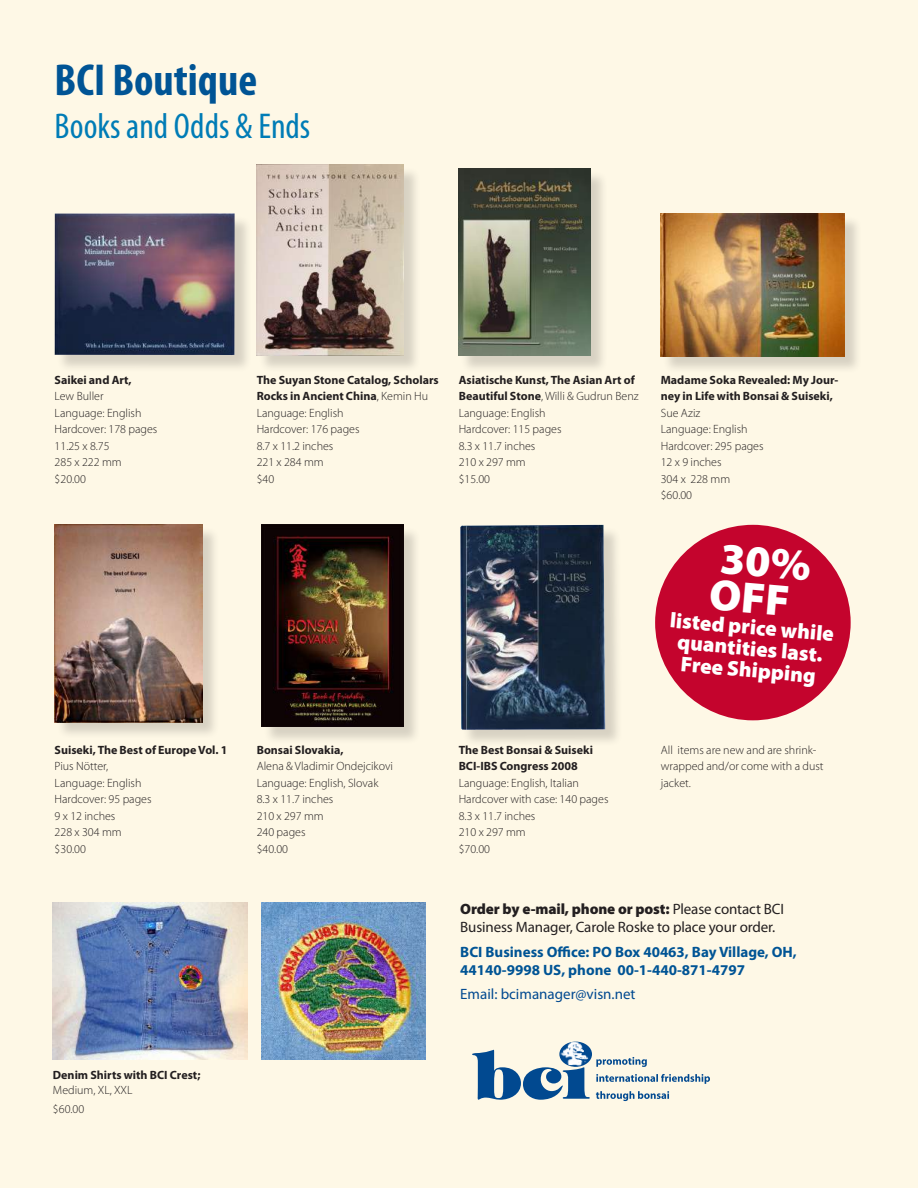
<style>
.page{position:relative;width:918px;height:1188px;background:#fef8e6}
.page>*{position:absolute;margin:0;border:0;box-sizing:border-box;transform-origin:0 0}
.t1{font:700 condensed 45px "Myriad Pro";color:#005495}
.t2{font:900 44.1px/36.8px "Myriad Pro";color:#fff}
.t3{font:condensed 36px "Myriad Pro";color:#007cb6}
.t4{font:900 21.45px/21.5px "Myriad Pro";color:#fff;text-align:center}
.t5{font:15px/18px "Myriad Pro";letter-spacing:-.01em;color:#231f20}
.t6{font:700 15px/18px "Myriad Pro";color:#005495}
.t7{font:15px "Myriad Pro";color:#014990}
.t8{font:300 12px/16.5px "Myriad Pro";color:#231f20}
.t9{font:700 12px/16.5px "Myriad Pro";color:#231f20}
.s1{font-weight:700}
.s2{font-weight:900}
</style>
<div class="page">
<svg style="left:596px;top:1091px;width:73px;height:10px"></svg>
<svg style="left:596px;top:1074px;width:114px;height:10px"></svg>
<svg style="left:596px;top:1057px;width:51px;height:10px"></svg>
<svg style="left:472px;top:1050px;width:118px;height:50px"></svg>
<svg style="left:559px;top:1042px;width:33px;height:25px"></svg>
<img style="left:561px;top:1042px;width:28px;height:25px">
<div style="left:56px;top:215px;width:196px;height:157px;background:#231f20;opacity:.18"></div>
<img style="left:55px;top:213px;width:180px;height:142px">
<div style="left:258px;top:166px;width:164px;height:207px;background:#231f20;opacity:.18"></div>
<img style="left:257px;top:165px;width:147px;height:190px">
<div style="left:460px;top:170px;width:149px;height:203px;background:#231f20;opacity:.18"></div>
<img style="left:459px;top:169px;width:132px;height:187px">
<div style="left:662px;top:215px;width:200px;height:159px;background:#231f20;opacity:.18"></div>
<img style="left:661px;top:213px;width:184px;height:143px">
<div style="left:56px;top:526px;width:164px;height:213px;background:#231f20;opacity:.18"></div>
<img style="left:55px;top:525px;width:148px;height:197px">
<div style="left:263px;top:526px;width:158px;height:218px;background:#231f20;opacity:.18"></div>
<img style="left:261px;top:525px;width:143px;height:202px">
<div style="left:462px;top:526px;width:161px;height:222px;background:#231f20;opacity:.18"></div>
<img style="left:460px;top:525px;width:145px;height:205px">
<img style="left:53px;top:903px;width:195px;height:156px">
<img style="left:261px;top:903px;width:164px;height:157px">
<div style="left:655px;top:525px;width:196px;height:195px;background:#c4042d;border-radius:50%"></div>
<h1 class="t1" style="left:55px;top:52px;width:204px">BCI Boutique</h1>
<h3 class="t3" style="left:55px;top:105px;width:257px">Books and Odds &amp; Ends</h3>
<p class="t9" style="left:55px;top:371px;width:79px">Saikei and Art,</p>
<p class="t8" style="left:55px;top:388px;width:104px">Lew Buller<br>Language: English<br>Hardcover: 178 pages<br>11.25 x 8.75<br>285 x 222 mm<br>$20.00</p>
<p class="t9" style="left:55px;top:741px;width:174px">Suiseki, The Best of Europe Vol. 1</p>
<p class="t8" style="left:55px;top:758px;width:98px">Pius Nötter,<br>Language: English<br>Hardcover: 95 pages<br>9 x 12 inches<br>228 x 304 mm $30.00</p>
<p class="t9" style="left:53px;top:1067px;width:149px">Denim Shirts with BCI Crest;</p>
<p class="t8" style="left:53px;top:1081px;width:81px;line-height:18.3px">Medium, XL, XXL $60.00</p>
<p class="t8" style="left:257px;top:371px;width:184px"><span class="s1">The Suyan Stone Catalog, Scholars<br>Rocks in Ancient China</span>, Kemin Hu<br>Language: English<br>Hardcover: 176 pages<br>8.7 x 11.2 inches<br>221 x 284 mm<br>$40</p>
<p class="t8" style="left:459px;top:371px;width:181px"><span class="s1">Asiatische Kunst, The Asian Art of<br>Beautiful Stone</span>, Willi &amp; Gudrun Benz<br>Language: English<br>Hardcover: 115 pages<br>8.3 x 11.7 inches<br>210 x 297 mm<br>$15.00</p>
<p class="t9" style="left:661px;top:371px;width:179px">Madame Soka Revealed: My Jour&shy;ney in Life with Bonsai &amp; Suiseki,</p>
<p class="t8" style="left:661px;top:404px;width:104px">Sue Aziz<br>Language: English<br>Hardcover: 295 pages<br>12 x 9 inches<br>304 x 228 mm $60.00</p>
<p class="t9" style="left:257px;top:741px;width:88px">Bonsai Slovakia,</p>
<p class="t8" style="left:257px;top:758px;width:138px">Alena &amp; Vladimir Ondejcikovi<br>Language: English, Slovak<br>8.3 x 11.7 inches<br>210 x 297 mm<br>240 pages<br>$40.00</p>
<p class="t9" style="left:459px;top:741px;width:136px">The Best Bonsai &amp; Suiseki<br>BCI-IBS Congress 2008</p>
<p class="t8" style="left:459px;top:774px;width:151px">Language: English, Italian<br>Hardcover with case: 140 pages<br>8.3 x 11.7 inches<br>210 x 297 mm<br>$70.00</p>
<h2 class="t2" style="left:714px;top:537px;width:101px;rotate:5deg">30%<br>OFF</h2>
<h3 class="t4" style="left:671px;top:608px;width:166px;rotate:5deg">listed price while quantities last.<br>Free Shipping</h3>
<p class="t8" style="left:661px;top:741px;width:164px">All items are new and are shrink&shy;wrapped and/or come with a dust jacket.</p>
<p class="t5" style="left:460px;top:900px;width:325px"><span class="s2">Order by e-mail, phone or post:</span> Please contact BCI<br>Business Manager, Carole Roske to place your order.</p>
<p class="t6" style="left:460px;top:942px;width:338px">BCI Business Office: PO Box 40463, Bay Village, OH,<br>44140-9998 US, phone 00-1-440-871-4797</p>
<p class="t7" style="left:460px;top:985px;width:177px">Email: bcimanager@visn.net</p>
</div>
